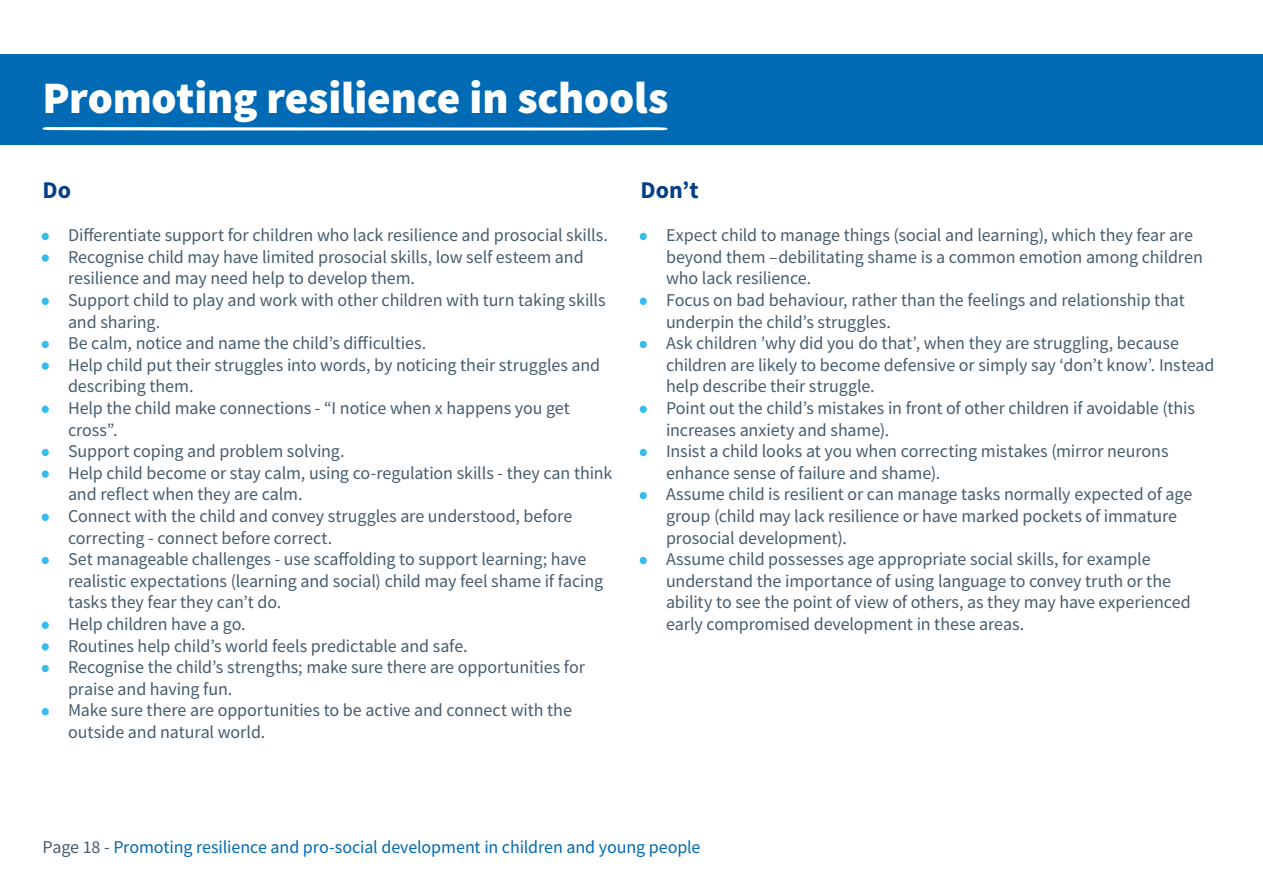
<style>
.page{position:relative;width:1263px;height:893px;background:#fff}
.page>*{position:absolute;margin:0;border:0;box-sizing:border-box;transform-origin:0 0}
.t1{font:900 45px "Source Sans Pro";letter-spacing:-.005em;color:#fff}
.t2{font:700 24px "Source Sans Pro";color:#033f85}
.Bullets_-_light_blue{font:18px/21.6px "Source Sans Pro";letter-spacing:-.005em;color:#475c6d}
.t3{font:18px "Source Sans Pro";letter-spacing:-.005em;color:#006ab4}
.s1{color:#36bcee}
.s2{color:#475c6d}
</style>
<div class="page">
<div style="left:0;top:54px;width:1263px;height:90px;background:#006ab4"></div>
<svg style="left:43px;top:127px;width:625px;height:3px"></svg>
<h1 class="t1" style="left:43px;top:67px;width:627px">Promoting resilience in schools</h1>
<h2 class="t2" style="left:43px;top:174px;width:30px">Do</h2>
<p class="Bullets_-_light_blue" style="left:43px;top:224px;width:567px"><span class="s1">•</span> Differentiate support for children who lack resilience and prosocial skills.</p>
<p class="Bullets_-_light_blue" style="left:68px;top:246px;width:517px;text-indent:-26px"><span class="s1">•</span> Recognise child may have limited prosocial skills, low self esteem and resilience and may need help to develop them.</p>
<p class="Bullets_-_light_blue" style="left:68px;top:289px;width:539px;text-indent:-26px"><span class="s1">•</span> Support child to play and work with other children with turn taking skills and sharing.</p>
<p class="Bullets_-_light_blue" style="left:43px;top:332px;width:385px"><span class="s1">•</span> Be calm, notice and name the child’s difficulties.</p>
<p class="Bullets_-_light_blue" style="left:68px;top:354px;width:534px;text-indent:-26px"><span class="s1">•</span> Help child put their struggles into words, by noticing their struggles and describing them.</p>
<p class="Bullets_-_light_blue" style="left:68px;top:397px;width:503px;text-indent:-26px"><span class="s1">•</span> Help the child make connections - “I notice when x happens you get cross”.</p>
<p class="Bullets_-_light_blue" style="left:43px;top:440px;width:303px"><span class="s1">•</span> Support coping and problem solving.</p>
<p class="Bullets_-_light_blue" style="left:68px;top:462px;width:546px;text-indent:-26px"><span class="s1">•</span> Help child become or stay calm, using co-regulation skills - they can think and reflect when they are calm.</p>
<p class="Bullets_-_light_blue" style="left:68px;top:505px;width:506px;text-indent:-26px"><span class="s1">•</span> Connect with the child and convey struggles are understood, before correcting - connect before correct.</p>
<p class="Bullets_-_light_blue" style="left:68px;top:548px;width:537px;text-indent:-26px"><span class="s1">•</span> Set manageable challenges - use scaffolding to support learning; have realistic expectations (learning and social) child may feel shame if facing tasks they fear they can’t do.</p>
<p class="Bullets_-_light_blue" style="left:43px;top:613px;width:205px"><span class="s1">•</span> Help children have a go.</p>
<p class="Bullets_-_light_blue" style="left:43px;top:635px;width:427px"><span class="s1">•</span> Routines help child’s world feels predictable and safe.</p>
<p class="Bullets_-_light_blue" style="left:68px;top:656px;width:518px;text-indent:-26px"><span class="s1">•</span> Recognise the child’s strengths; make sure there are opportunities for praise and having fun.</p>
<p class="Bullets_-_light_blue" style="left:68px;top:700px;width:505px;text-indent:-26px"><span class="s1">•</span> Make sure there are opportunities to be active and connect with the outside and natural world.</p>
<h2 class="t2" style="left:640px;top:174px;width:60px">Don’t</h2>
<p class="Bullets_-_light_blue" style="left:666px;top:224px;width:538px;text-indent:-26px"><span class="s1">•</span> Expect child to manage things (social and learning), which they fear are beyond them –debilitating shame is a common emotion among children who lack resilience.</p>
<p class="Bullets_-_light_blue" style="left:666px;top:289px;width:520px;text-indent:-26px"><span class="s1">•</span> Focus on bad behaviour, rather than the feelings and relationship that underpin the child’s struggles.</p>
<p class="Bullets_-_light_blue" style="left:666px;top:332px;width:550px;text-indent:-26px"><span class="s1">•</span> Ask children ’why did you do that’, when they are struggling, because children are likely to become defensive or simply say ‘don’t know’. Instead help describe their struggle.</p>
<p class="Bullets_-_light_blue" style="left:666px;top:397px;width:530px;text-indent:-26px"><span class="s1">•</span> Point out the child’s mistakes in front of other children if avoidable (this increases anxiety and shame).</p>
<p class="Bullets_-_light_blue" style="left:666px;top:440px;width:504px;text-indent:-26px"><span class="s1">•</span> Insist a child looks at you when correcting mistakes (mirror neurons enhance sense of failure and shame).</p>
<p class="Bullets_-_light_blue" style="left:666px;top:484px;width:528px;text-indent:-26px"><span class="s1">•</span> Assume child is resilient or can manage tasks normally expected of age group (child may lack resilience or have marked pockets of immature prosocial development).</p>
<p class="Bullets_-_light_blue" style="left:666px;top:548px;width:526px;text-indent:-26px"><span class="s1">•</span> Assume child possesses age appropriate social skills, for example understand the importance of using language to convey truth or the ability to see the point of view of others, as they may have experienced early compromised development in these areas.</p>
<p class="t3" style="left:43px;top:835px;width:659px"><span class="s2">Page 18 -</span> Promoting resilience and pro-social development in children and young people</p>
</div>
